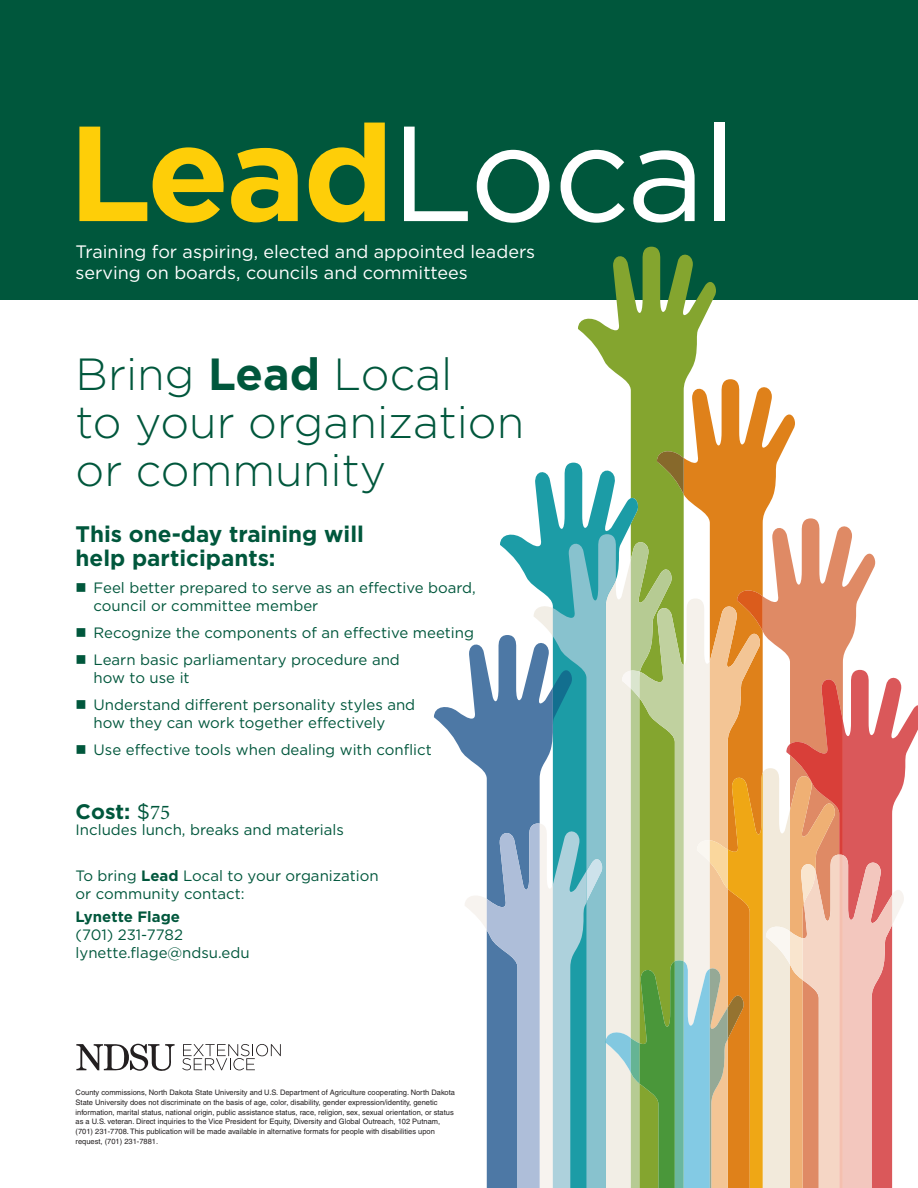
<style>
.page{position:relative;width:918px;height:1188px;background:#fff}
.page>*{position:absolute;margin:0;border:0;box-sizing:border-box;transform-origin:0 0}
.t1{font:135px "Gotham";letter-spacing:-.025em;color:#fff}
.t2{font:300 45px/48px "Gotham";color:#00573c}
.t3{font:700 22.5px/24px "Gotham";color:#00573c}
.t4{font:700 21px "Gotham";color:#00573c}
.t5{font:18px/21px "Gotham";color:#fff}
.List_Paragraph{font:15px/18px "Gotham";color:#00573c}
.t6{font:7.5px/9.8px "Helvetica";color:#231f20}
.s1{font-weight:700;color:#fece08}
.s2{font-weight:700}
.s3{font-weight:400}
.s4{font-family:"Minion Pro";font-weight:400}
.s5{color:#000}
</style>
<div class="page">
<div style="left:0;top:0;width:918px;height:300px;background:#00573c"></div>
<svg style="left:76px;top:1043px;width:99px;height:28px"></svg>
<svg style="left:182px;top:1044px;width:99px;height:26px"></svg>
<svg style="left:578px;top:247px;width:138px;height:287px;fill:#84a52f"></svg>
<svg style="left:535px;top:463px;width:106px;height:71px"></svg>
<svg style="left:434px;top:707px;width:31px;height:49px"></svg>
<svg style="left:684px;top:379px;width:111px;height:155px;fill:#df811a"></svg>
<svg style="left:657px;top:449px;width:27px;height:45px"></svg>
<svg style="left:763px;top:518px;width:89px;height:16px"></svg>
<svg style="left:465px;top:534px;width:453px;height:654px"></svg>
<p class="t1" style="left:68px;top:87px;width:671px"><span class="s1">Lead</span>Local</p>
<p class="t5" style="left:76px;top:240px;width:461px">Training for aspiring, elected and appointed leaders serving on boards, councils and committees</p>
<p class="t2" style="left:76px;top:349px;width:450px">Bring <span class="s2">Lead</span> Local<br>to your organization or community</p>
<p class="t3" style="left:76px;top:522px;width:290px">This one-day training will help participants:</p>
<p class="List_Paragraph" style="left:94px;top:578px;width:384px;text-indent:-18px">■ Feel better prepared to serve as an effective board, council or committee member</p>
<p class="List_Paragraph" style="left:76px;top:623px;width:400px">■ Recognize the components of an effective meeting</p>
<p class="List_Paragraph" style="left:94px;top:650px;width:308px;text-indent:-18px">■ Learn basic parliamentary procedure and how to use it</p>
<p class="List_Paragraph" style="left:94px;top:695px;width:323px;text-indent:-18px">■ Understand different personality styles and how they can work together effectively</p>
<p class="List_Paragraph" style="left:76px;top:740px;width:358px">■ Use effective tools when dealing with conflict</p>
<p class="t4" style="left:76px;top:798px;width:96px">Cost: <span class="s3">$</span><span class="s4">75</span></p>
<p class="List_Paragraph" style="left:76px;top:821px;width:270px">Includes lunch, breaks and materials</p>
<p class="List_Paragraph" style="left:76px;top:867px;width:305px">To bring <span class="s2">Lead</span> Local to your organization or community contact:</p>
<p class="List_Paragraph" style="left:76px;top:907px;width:176px"><span class="s2">Lynette Flage<br></span>(701) 231-7782 lynette.flage@ndsu.edu</p>
<p class="t6" style="left:76px;top:1088px;width:381px">County commissions, North Dakota State University and U.S. Department of Agriculture cooperating. North Dakota State University does not discriminate on the basis of age, color, disability, gender expression/identity, genetic information, marital status, national origin, public assistance status, race, religion, sex, sexual orientation, or status as a U.S. veteran. Direct inquiries to the Vice President for Equity, Diversity and Global Outreach, 102 Putnam, (701) 231-7708<span class="s5">.</span> This publication will be made available in alternative formats for people with disabilities upon request, (701) 231-7881.</p>
</div>
